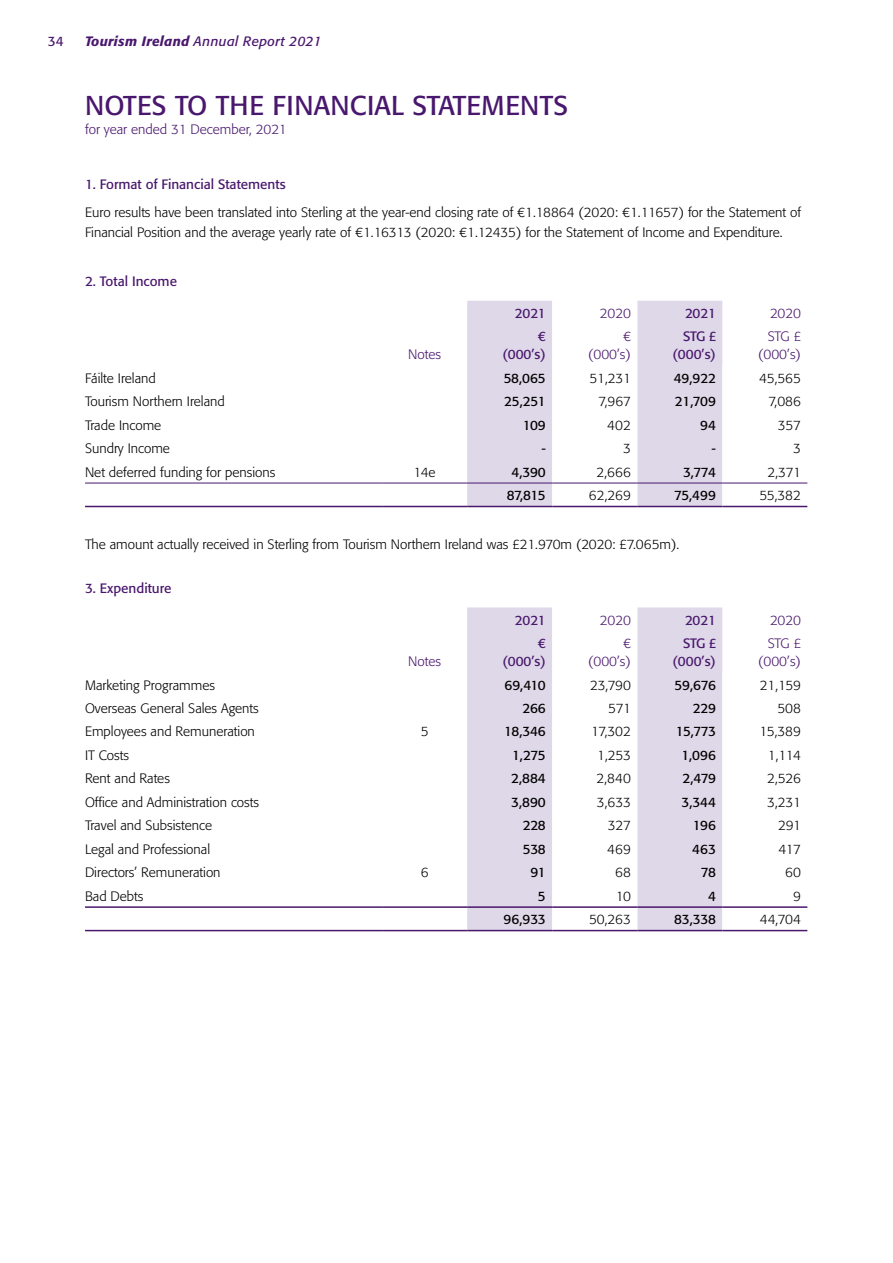
<style>
.page{position:relative;width:893px;height:1263px;background:#fff}
.page>*{position:absolute;margin:0;border:0;box-sizing:border-box;transform-origin:0 0}
.t1{font:27px "Formata";letter-spacing:.01em;color:#49176d}
.t2{font:300 13.5px/19.5px "Formata";color:#000}
.t3{font:13.5px "Formata";letter-spacing:-.02em;color:#000}
.t4{font:13.5px/18px "Formata";color:#49176d;text-align:right}
.t5{font:300 13.5px/18px "Formata";color:#49176d;text-align:right}
.t6{font:italic 13.5px "Formata";letter-spacing:.025em;color:#49176d}
.s1{font-weight:500}
</style>
<div class="page">
<div style="left:467px;top:301px;width:85px;height:205px;background:#ded8e8"></div>
<svg style="left:637px;top:301px;width:170px;height:205px"></svg>
<svg style="left:552px;top:482px;width:85px;height:24px"></svg>
<hr style="left:85px;top:483px;width:297px;height:1px;background:#49176d">
<hr style="left:85px;top:506px;width:297px;height:1px;background:#49176d">
<hr style="left:382px;top:483px;width:85px;height:1px;background:#49176d">
<hr style="left:382px;top:506px;width:85px;height:1px;background:#49176d">
<hr style="left:467px;top:483px;width:85px;height:1px;background:#49176d">
<hr style="left:552px;top:483px;width:85px;height:1px;background:#49176d">
<hr style="left:467px;top:506px;width:85px;height:1px;background:#49176d">
<hr style="left:552px;top:506px;width:85px;height:1px;background:#49176d">
<hr style="left:637px;top:483px;width:85px;height:1px;background:#49176d">
<hr style="left:722px;top:483px;width:85px;height:1px;background:#49176d">
<hr style="left:637px;top:506px;width:85px;height:1px;background:#49176d">
<hr style="left:722px;top:506px;width:85px;height:1px;background:#49176d">
<div style="left:467px;top:607px;width:255px;height:323px;background:#ded8e8"></div>
<svg style="left:552px;top:607px;width:85px;height:323px"></svg>
<hr style="left:85px;top:906px;width:297px;height:2px;background:#49176d">
<hr style="left:85px;top:930px;width:297px;height:1px;background:#49176d">
<hr style="left:382px;top:906px;width:85px;height:2px;background:#49176d">
<hr style="left:382px;top:930px;width:85px;height:1px;background:#49176d">
<hr style="left:467px;top:906px;width:85px;height:2px;background:#49176d">
<hr style="left:552px;top:906px;width:85px;height:2px;background:#49176d">
<hr style="left:467px;top:930px;width:85px;height:1px;background:#49176d">
<hr style="left:552px;top:930px;width:85px;height:1px;background:#49176d">
<hr style="left:637px;top:906px;width:85px;height:2px;background:#49176d">
<hr style="left:722px;top:906px;width:85px;height:2px;background:#49176d">
<hr style="left:637px;top:930px;width:85px;height:1px;background:#49176d">
<hr style="left:722px;top:930px;width:85px;height:1px;background:#49176d">
<p class="t4" style="left:48px;top:32px;width:17px">34</p>
<p class="t6" style="left:85px;top:33px;width:238px"><span class="s1">Tourism Ireland</span> Annual Report 2021</p>
<h1 class="t1" style="left:85px;top:89px;width:485px">NOTES TO THE FINANCIAL STATEMENTS</h1>
<p class="t5" style="left:85px;top:121px;width:203px">for year ended 31 December, 2021</p>
<p class="t4" style="left:85px;top:176px;width:202px">1. Format of Financial Statements</p>
<p class="t2" style="left:85px;top:203px;width:718px">Euro results have been translated into Sterling at the year-end closing rate of €1.18864 (2020: €1.11657) for the Statement of<br>Financial Position and the average yearly rate of €1.16313 (2020: €1.12435) for the Statement of Income and Expenditure.</p>
<p class="t4" style="left:85px;top:272px;width:93px">2. Total Income</p>
<p class="t4" style="left:515px;top:304px;width:32px">2021</p>
<p class="t5" style="left:600px;top:304px;width:32px">2020</p>
<p class="t4" style="left:685px;top:304px;width:32px">2021</p>
<p class="t5" style="left:770px;top:304px;width:32px">2020</p>
<p class="t5" style="left:408px;top:346px;width:34px">Notes</p>
<p class="t4" style="left:503px;top:327px;width:45px">€ (000’s)</p>
<p class="t5" style="left:588px;top:328px;width:44px">€ (000’s)</p>
<p class="t4" style="left:673px;top:327px;width:45px">STG £ (000’s)</p>
<p class="t5" style="left:758px;top:328px;width:44px">STG £ (000’s)</p>
<p class="t2" style="left:85px;top:368px;width:72px">Fáilte Ireland</p>
<p class="t3" style="left:504px;top:370px;width:44px">58,065</p>
<p class="t2" style="left:589px;top:368px;width:43px">51,231</p>
<p class="t3" style="left:674px;top:370px;width:44px">49,922</p>
<p class="t2" style="left:759px;top:368px;width:43px">45,565</p>
<p class="t2" style="left:85px;top:392px;width:141px">Tourism Northern Ireland</p>
<p class="t3" style="left:504px;top:393px;width:43px">25,251</p>
<p class="t2" style="left:598px;top:392px;width:34px">7,967</p>
<p class="t3" style="left:675px;top:393px;width:43px">21,709</p>
<p class="t2" style="left:768px;top:392px;width:34px">7,086</p>
<p class="t2" style="left:85px;top:415px;width:78px">Trade Income</p>
<p class="t3" style="left:523px;top:417px;width:25px">109</p>
<p class="t2" style="left:607px;top:415px;width:25px">402</p>
<p class="t3" style="left:700px;top:417px;width:17px">94</p>
<p class="t2" style="left:778px;top:415px;width:25px">357</p>
<p class="t2" style="left:85px;top:439px;width:86px">Sundry Income</p>
<p class="t3" style="left:541px;top:440px;width:6px">-</p>
<p class="t2" style="left:623px;top:439px;width:9px">3</p>
<p class="t3" style="left:711px;top:440px;width:6px">-</p>
<p class="t2" style="left:793px;top:439px;width:9px">3</p>
<p class="t2" style="left:85px;top:462px;width:192px">Net deferred funding for pensions</p>
<p class="t2" style="left:414px;top:462px;width:24px">14e</p>
<p class="t3" style="left:511px;top:464px;width:36px">4,390</p>
<p class="t2" style="left:597px;top:462px;width:36px">2,666</p>
<p class="t3" style="left:683px;top:464px;width:34px">3,774</p>
<p class="t2" style="left:767px;top:462px;width:35px">2,371</p>
<p class="t3" style="left:507px;top:487px;width:41px">87,815</p>
<p class="t2" style="left:589px;top:486px;width:43px">62,269</p>
<p class="t3" style="left:674px;top:487px;width:43px">75,499</p>
<p class="t2" style="left:759px;top:486px;width:43px">55,382</p>
<p class="t2" style="left:85px;top:534px;width:596px">The amount actually received in Sterling from Tourism Northern Ireland was £21.970m (2020: £7.065m).</p>
<p class="t4" style="left:85px;top:579px;width:88px">3. Expenditure</p>
<p class="t4" style="left:515px;top:611px;width:32px">2021</p>
<p class="t5" style="left:600px;top:611px;width:32px">2020</p>
<p class="t4" style="left:685px;top:611px;width:32px">2021</p>
<p class="t5" style="left:770px;top:611px;width:32px">2020</p>
<p class="t5" style="left:408px;top:652px;width:34px">Notes</p>
<p class="t4" style="left:503px;top:634px;width:45px">€ (000’s)</p>
<p class="t5" style="left:588px;top:634px;width:44px">€ (000’s)</p>
<p class="t4" style="left:673px;top:634px;width:45px">STG £ (000’s)</p>
<p class="t5" style="left:758px;top:634px;width:44px">STG £ (000’s)</p>
<p class="t2" style="left:85px;top:675px;width:131px">Marketing Programmes</p>
<p class="t3" style="left:504px;top:676px;width:43px">69,410</p>
<p class="t2" style="left:590px;top:675px;width:42px">23,790</p>
<p class="t3" style="left:675px;top:676px;width:43px">59,676</p>
<p class="t2" style="left:760px;top:675px;width:43px">21,159</p>
<p class="t2" style="left:85px;top:699px;width:175px">Overseas General Sales Agents</p>
<p class="t3" style="left:522px;top:700px;width:25px">266</p>
<p class="t2" style="left:608px;top:699px;width:24px">571</p>
<p class="t3" style="left:693px;top:700px;width:25px">229</p>
<p class="t2" style="left:778px;top:699px;width:25px">508</p>
<p class="t2" style="left:85px;top:722px;width:171px">Employees and Remuneration</p>
<p class="t2" style="left:421px;top:722px;width:9px">5</p>
<p class="t3" style="left:504px;top:723px;width:43px">18,346</p>
<p class="t2" style="left:591px;top:722px;width:41px">17,302</p>
<p class="t3" style="left:676px;top:723px;width:42px">15,773</p>
<p class="t2" style="left:760px;top:722px;width:43px">15,389</p>
<p class="t2" style="left:85px;top:745px;width:46px">IT Costs</p>
<p class="t3" style="left:512px;top:747px;width:35px">1,275</p>
<p class="t2" style="left:597px;top:745px;width:35px">1,253</p>
<p class="t3" style="left:681px;top:747px;width:36px">1,096</p>
<p class="t2" style="left:768px;top:745px;width:35px">1,114</p>
<p class="t2" style="left:85px;top:769px;width:86px">Rent and Rates</p>
<p class="t3" style="left:511px;top:770px;width:36px">2,884</p>
<p class="t2" style="left:597px;top:769px;width:36px">2,840</p>
<p class="t3" style="left:682px;top:770px;width:35px">2,479</p>
<p class="t2" style="left:767px;top:769px;width:35px">2,526</p>
<p class="t2" style="left:85px;top:792px;width:176px">Office and Administration costs</p>
<p class="t3" style="left:511px;top:794px;width:36px">3,890</p>
<p class="t2" style="left:597px;top:792px;width:36px">3,633</p>
<p class="t3" style="left:682px;top:794px;width:36px">3,344</p>
<p class="t2" style="left:767px;top:792px;width:35px">3,231</p>
<p class="t2" style="left:85px;top:816px;width:129px">Travel and Subsistence</p>
<p class="t3" style="left:523px;top:817px;width:25px">228</p>
<p class="t2" style="left:608px;top:816px;width:25px">327</p>
<p class="t3" style="left:693px;top:817px;width:25px">196</p>
<p class="t2" style="left:778px;top:816px;width:24px">291</p>
<p class="t2" style="left:85px;top:839px;width:127px">Legal and Professional</p>
<p class="t3" style="left:523px;top:841px;width:25px">538</p>
<p class="t2" style="left:607px;top:839px;width:25px">469</p>
<p class="t3" style="left:692px;top:841px;width:25px">463</p>
<p class="t2" style="left:778px;top:839px;width:24px">417</p>
<p class="t2" style="left:85px;top:863px;width:137px">Directors’ Remuneration</p>
<p class="t2" style="left:421px;top:863px;width:9px">6</p>
<p class="t3" style="left:531px;top:864px;width:17px">91</p>
<p class="t2" style="left:615px;top:863px;width:17px">68</p>
<p class="t3" style="left:701px;top:864px;width:17px">78</p>
<p class="t2" style="left:785px;top:863px;width:17px">60</p>
<p class="t2" style="left:85px;top:886px;width:60px">Bad Debts</p>
<p class="t3" style="left:538px;top:888px;width:9px">5</p>
<p class="t2" style="left:616px;top:886px;width:17px">10</p>
<p class="t3" style="left:708px;top:888px;width:9px">4</p>
<p class="t2" style="left:793px;top:886px;width:9px">9</p>
<p class="t3" style="left:504px;top:911px;width:44px">96,933</p>
<p class="t2" style="left:589px;top:910px;width:43px">50,263</p>
<p class="t3" style="left:674px;top:911px;width:43px">83,338</p>
<p class="t2" style="left:760px;top:910px;width:43px">44,704</p>
</div>
